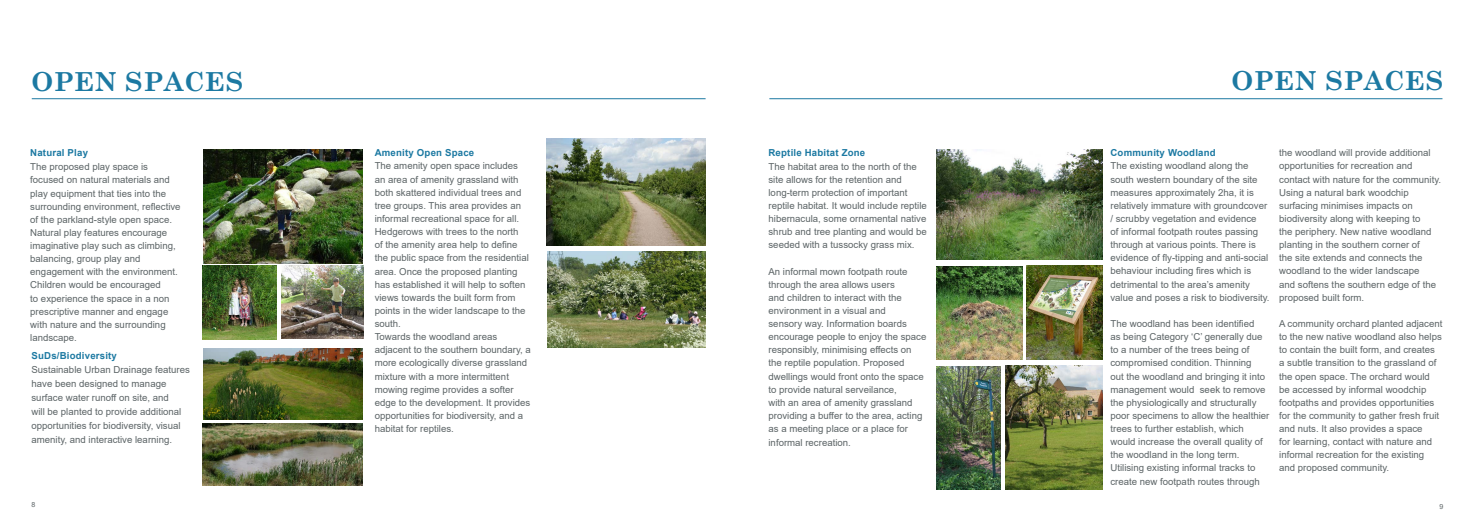
<style>
.page{position:relative;width:1474px;height:521px;background:#fff}
.page>*{position:absolute;margin:0;border:0;box-sizing:border-box;transform-origin:0 0}
.t1{font:700 26.25px "Century Schoolbook";letter-spacing:.02em;color:#1c79a2}
.t2{font:9.62px/13.1px "Arial";color:#5c6466}
.t3{font:700 9.62px "Arial";letter-spacing:.02em;color:#1c79a2}
.t4{font:7px "Arial";color:#5c6466}
</style>
<div class="page">
<img style="left:547px;top:251px;width:158px;height:97px">
<img style="left:203px;top:266px;width:74px;height:73px">
<img style="left:203px;top:149px;width:159px;height:114px">
<img style="left:282px;top:266px;width:81px;height:73px">
<img style="left:203px;top:348px;width:159px;height:72px">
<img style="left:203px;top:423px;width:159px;height:62px">
<img style="left:936px;top:366px;width:64px;height:123px">
<img style="left:936px;top:149px;width:166px;height:111px">
<img style="left:1026px;top:265px;width:76px;height:95px">
<img style="left:936px;top:266px;width:86px;height:94px">
<hr style="left:32px;top:98px;width:673px;height:1px;background:#1c79a2">
<hr style="left:769px;top:98px;width:673px;height:1px;background:#1c79a2">
<img style="left:546px;top:139px;width:159px;height:107px">
<img style="left:1005px;top:366px;width:97px;height:123px">
<h1 class="t1" style="left:32px;top:61px;width:213px">OPEN SPACES</h1>
<p class="t3" style="left:30px;top:146px;width:59px">Natural Play</p>
<p class="t2" style="left:30px;top:160px;width:152px">The proposed play space is focused on natural materials and play equipment that ties into the surrounding environment, reflective of the parkland-style open space.<br>Natural play features encourage imaginative play such as climbing, balancing, group play and engagement with the environment.<br>Children would be encouraged<br>to experience the space in a non prescriptive manner and engage with nature and the surrounding landscape.</p>
<p class="t3" style="left:31px;top:349px;width:87px">SuDs/Biodiversity</p>
<p class="t2" style="left:31px;top:362px;width:160px;line-height:14px">Sustainable Urban Drainage features have been designed to manage surface water runoff on site, and<br>will be planted to provide additional opportunities for biodiversity, visual amenity, and interactive learning.</p>
<p class="t3" style="left:375px;top:146px;width:101px">Amenity Open Space</p>
<p class="t2" style="left:375px;top:159px;width:158px">The amenity open space includes an area of amenity grassland with both skattered individual trees and tree groups. This area provides an informal recreational space for all.<br>Hedgerows with trees to the north<br>of the amenity area help to define the public space from the residential area. Once the proposed planting has established it will help to soften views towards the built form from points in the wider landscape to the south.<br>Towards the woodland areas adjacent to the southern boundary, a more ecologically diverse grassland mixture with a more intermittent mowing regime provides a softer edge to the development. It provides opportunities for biodiversity, and a habitat for reptiles.</p>
<p class="t3" style="left:768px;top:146px;width:98px">Reptile Habitat Zone</p>
<p class="t2" style="left:768px;top:159px;width:160px">The habitat area to the north of the site allows for the retention and long-term protection of important reptile habitat. It would include reptile hibernacula, some ornamental native shrub and tree planting and would be seeded with a tussocky grass mix.</p>
<p class="t2" style="left:768px;top:264px;width:159px">An informal mown footpath route through the area allows users<br>and children to interact with the environment in a visual and<br>sensory way. Information boards encourage people to enjoy the space responsibly, minimising effects on the reptile population. Proposed dwellings would front onto the space to provide natural serveilance,<br>with an area of amenity grassland providing a buffer to the area, acting as a meeting place or a place for</p>
<p class="t2" style="left:768px;top:436px;width:84px">informal recreation.</p>
<h1 class="t1" style="left:1231px;top:60px;width:213px">OPEN SPACES</h1>
<p class="t3" style="left:1110px;top:146px;width:107px">Community Woodland</p>
<p class="t2" style="left:1110px;top:159px;width:161px">The existing woodland along the south western boundary of the site measures approximately 2ha, it is relatively immature with groundcover / scrubby vegetation and evidence<br>of informal footpath routes passing through at various points. There is evidence of fly-tipping and anti-social behaviour including fires which is detrimental to the area’s amenity value and poses a risk to biodiversity.</p>
<p class="t2" style="left:1110px;top:317px;width:160px">The woodland has been identified<br>as being Category ‘C’ generally due to a number of the trees being of compromised condition. Thinning<br>out the woodland and bringing it into management would seek to remove the physiologically and structurally poor specimens to allow the healthier trees to further establish, which would increase the overall quality of the woodland in the long term.<br>Utilising existing informal tracks to create new footpath routes through</p>
<p class="t2" style="left:1279px;top:146px;width:163px">the woodland will provide additional opportunities for recreation and contact with nature for the community.<br>Using a natural bark woodchip surfacing minimises impacts on biodiversity along with keeping to<br>the periphery. New native woodland planting in the southern corner of<br>the site extends and connects the woodland to the wider landscape<br>and softens the southern edge of the proposed built form.</p>
<p class="t2" style="left:1279px;top:317px;width:165px">A community orchard planted adjacent to the new native woodland also helps to contain the built form, and creates a subtle transition to the grassland of the open space. The orchard would be accessed by informal woodchip footpaths and provides opportunities for the community to gather fresh fruit and nuts. It also provides a space<br>for learning, contact with nature and informal recreation for the existing and proposed community.</p>
<p class="t4" style="left:32px;top:499px;width:5px">8</p>
<p class="t4" style="left:1439px;top:501px;width:5px">9</p>
</div>
